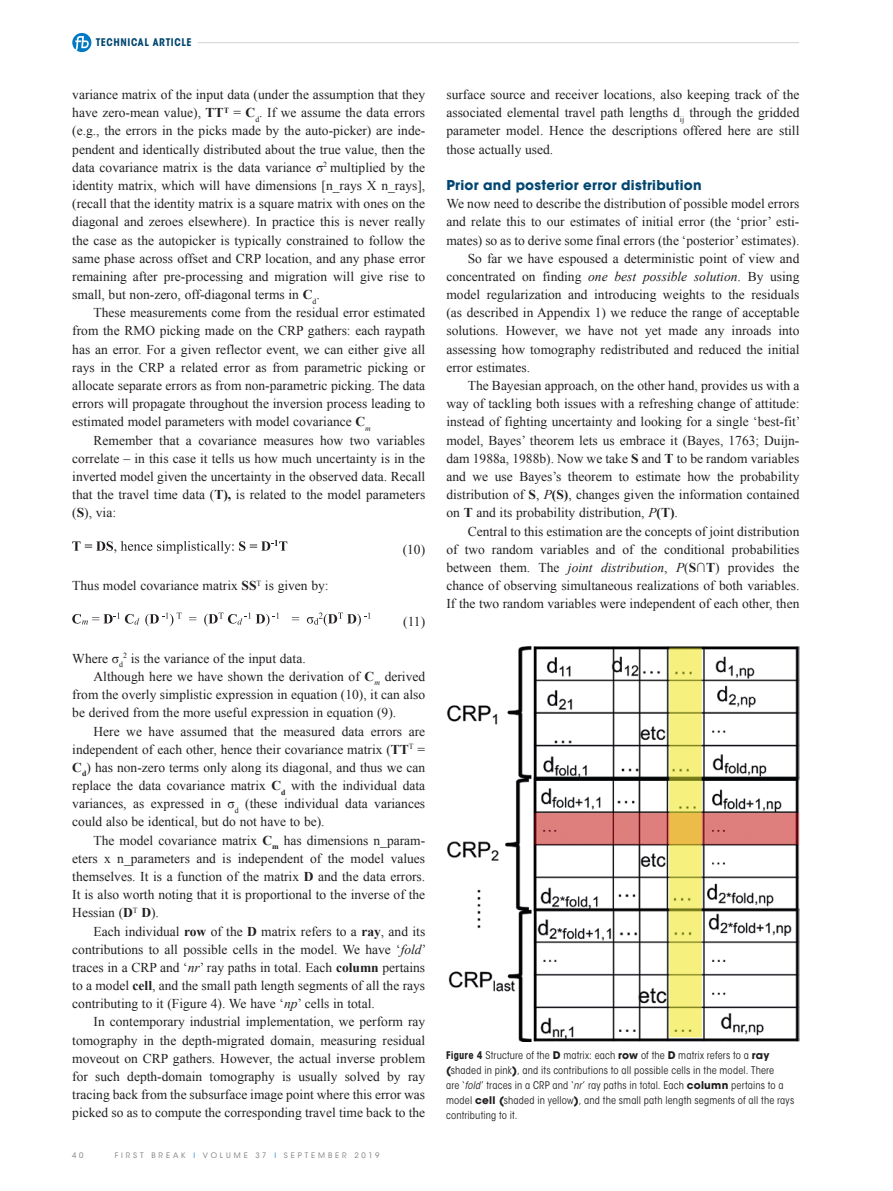
<style>
.page{position:relative;width:893px;height:1191px;background:#fff}
.page>*{position:absolute;margin:0;border:0;box-sizing:border-box;transform-origin:0 0}
.t1{font:13.5px/18.1px "Times New Roman";color:#231f20;text-align:justify}
.t2{font:700 13.5px "ITC Avant Garde Std";letter-spacing:.015em;color:#004670}
.t3{font:condensed 10.5px/15px "ITC Avant Garde Std";letter-spacing:.015em;color:#231f20}
.t4{font:700 condensed 10.5px "ITC Avant Garde Std";letter-spacing:.055em;color:#004670}
.t5{font:7.5px "ITC Avant Garde Std";letter-spacing:.385em;color:#787a7d}
.s1{font-weight:700}
.s2{font-style:italic}
.s3{color:#1c8acb}
.s4{font-weight:700;font-stretch:normal}
</style>
<div class="page">
<hr style="left:198px;top:42px;width:601px;height:1px;background:#d1d2d4">
<svg style="left:72px;top:33px;width:19px;height:19px"></svg>
<svg style="left:72px;top:540px;width:215px;height:13px"></svg>
<svg style="left:72px;top:612px;width:67px;height:12px"></svg>
<svg style="left:145px;top:612px;width:37px;height:14px"></svg>
<svg style="left:189px;top:617px;width:7px;height:3px"></svg>
<svg style="left:204px;top:612px;width:75px;height:14px"></svg>
<svg style="left:292px;top:617px;width:7px;height:3px"></svg>
<svg style="left:307px;top:612px;width:63px;height:14px"></svg>
<img style="left:446px;top:645px;width:353px;height:396px">
<p class="t4" style="left:96px;top:36px;width:98px">TECHNICAL ARTICLE</p>
<p class="t1" style="left:72px;top:85px;width:354px">variance matrix of the input data (under the assumption that they have zero-mean value), <span class="s1">TT</span><sup>T</sup> = <span class="s1">C</span><sub>d</sub>. If we assume the data errors (e.g., the errors in the picks made by the auto-picker) are inde&shy;pendent and identically distributed about the true value, then the data covariance matrix is the data variance σ<sup>2</sup> multiplied by the identity matrix, which will have dimensions [n_rays X n_rays], (recall that the identity matrix is a square matrix with ones on the diagonal and zeroes elsewhere). In practice this is never really the case as the autopicker is typically constrained to follow the same phase across offset and CRP location, and any phase error remaining after pre-processing and migration will give rise to small, but non-zero, off-diagonal terms in <span class="s1">C</span><sub>d</sub>.</p>
<p class="t1" style="left:72px;top:303px;width:354px;text-indent:21px">These measurements come from the residual error estimated from the RMO picking made on the CRP gathers: each raypath has an error. For a given reflector event, we can either give all rays in the CRP a related error as from parametric picking or allocate separate errors as from non-parametric picking. The data errors will propagate throughout the inversion process leading to estimated model parameters with model covariance <span class="s1">C</span><sub>m</sub></p>
<p class="t1" style="left:72px;top:431px;width:354px;text-indent:21px">Remember that a covariance measures how two variables correlate – in this case it tells us how much uncertainty is in the inverted model given the uncertainty in the observed data. Recall that the travel time data (<span class="s1">T),</span> is related to the model parameters (<span class="s1">S</span>), via:</p>
<p class="t1" style="left:403px;top:540px;width:24px">(10)</p>
<p class="t1" style="left:72px;top:576px;width:258px">Thus model covariance matrix <span class="s1">SS</span><sup>T</sup> is given by:</p>
<p class="t1" style="left:403px;top:612px;width:23px">(11)</p>
<p class="t1" style="left:72px;top:649px;width:235px">Where σ<sub>d</sub><sup>2</sup> is the variance of the input data.</p>
<p class="t1" style="left:94px;top:667px;width:333px">Although here we have shown the derivation of <span class="s1">C</span><sub>m</sub> derived</p>
<p class="t1" style="left:72px;top:685px;width:354px">from the overly simplistic expression in equation (10), it can also</p>
<p class="t1" style="left:72px;top:703px;width:325px">be derived from the more useful expression in equation (9).</p>
<p class="t1" style="left:94px;top:721px;width:333px">Here we have assumed that the measured data errors are</p>
<p class="t1" style="left:72px;top:740px;width:354px">independent of each other, hence their covariance matrix (<span class="s1">TT</span><sup>T</sup> =</p>
<p class="t1" style="left:72px;top:758px;width:354px"><span class="s1">C</span><sub>d</sub>) has non-zero terms only along its diagonal, and thus we can</p>
<p class="t1" style="left:72px;top:776px;width:354px">replace the data covariance matrix <span class="s1">C</span><sub>d</sub> with the individual data</p>
<p class="t1" style="left:72px;top:794px;width:354px">variances, as expressed in σ<sub>d</sub> (these individual data variances</p>
<p class="t1" style="left:72px;top:812px;width:254px">could also be identical, but do not have to be).</p>
<p class="t1" style="left:94px;top:830px;width:333px">The model covariance matrix <span class="s1">C</span><sub>m</sub> has dimensions n_param-</p>
<p class="t1" style="left:72px;top:849px;width:354px">eters x n_parameters and is independent of the model values</p>
<p class="t1" style="left:72px;top:867px;width:354px">themselves. It is a function of the matrix <span class="s1">D</span> and the data errors.</p>
<p class="t1" style="left:72px;top:885px;width:354px">It is also worth noting that it is proportional to the inverse of the</p>
<p class="t1" style="left:72px;top:903px;width:88px">Hessian (<span class="s1">D</span><sup>T</sup> <span class="s1">D</span>).</p>
<p class="t1" style="left:94px;top:921px;width:333px">Each individual <span class="s1">row</span> of the <span class="s1">D</span> matrix refers to a <span class="s1">ray</span>, and its</p>
<p class="t1" style="left:72px;top:940px;width:355px">contributions to all possible cells in the model. We have ‘<span class="s2">fold</span>’</p>
<p class="t1" style="left:72px;top:958px;width:354px">traces in a CRP and ‘<span class="s2">nr</span>’ ray paths in total. Each <span class="s1">column</span> pertains</p>
<p class="t1" style="left:72px;top:976px;width:354px">to a model <span class="s1">cell</span>, and the small path length segments of all the rays</p>
<p class="t1" style="left:72px;top:994px;width:304px">contributing to it (Figure 4). We have ‘<span class="s2">np</span>’ cells in total.</p>
<p class="t1" style="left:94px;top:1012px;width:333px">In contemporary industrial implementation, we perform ray</p>
<p class="t1" style="left:72px;top:1030px;width:354px">tomography in the depth-migrated domain, measuring residual</p>
<p class="t1" style="left:72px;top:1049px;width:354px">moveout on CRP gathers. However, the actual inverse problem</p>
<p class="t1" style="left:72px;top:1067px;width:354px">for such depth-domain tomography is usually solved by ray</p>
<p class="t1" style="left:72px;top:1085px;width:354px">tracing back from the subsurface image point where this error was</p>
<p class="t1" style="left:72px;top:1103px;width:354px">picked so as to compute the corresponding travel time back to the</p>
<p class="t5" style="left:72px;top:1151px;width:13px">4 0</p>
<p class="t5" style="left:115px;top:1151px;width:266px">FIRST BREAK <span class="s3">I</span> VOLUME 37 <span class="s3">I</span> SEPTEMBER 2019</p>
<p class="t1" style="left:446px;top:85px;width:354px">surface source and receiver locations, also keeping track of the associated elemental travel path lengths d<sub>ij</sub> through the gridded parameter model. Hence the descriptions offered here are still those actually used.</p>
<p class="t2" style="left:446px;top:176px;width:257px">Prior and posterior error distribution</p>
<p class="t1" style="left:446px;top:194px;width:354px">We now need to describe the distribution of possible model errors</p>
<p class="t1" style="left:446px;top:212px;width:354px">and relate this to our estimates of initial error (the ‘prior’ esti-</p>
<p class="t1" style="left:446px;top:231px;width:354px">mates) so as to derive some final errors (the ‘posterior’ estimates).</p>
<p class="t1" style="left:468px;top:249px;width:333px">So far we have espoused a deterministic point of view and</p>
<p class="t1" style="left:446px;top:267px;width:354px">concentrated on finding <span class="s2">one best possible solution</span>. By using</p>
<p class="t1" style="left:446px;top:285px;width:354px">model regularization and introducing weights to the residuals</p>
<p class="t1" style="left:446px;top:303px;width:354px">(as described in Appendix 1) we reduce the range of acceptable</p>
<p class="t1" style="left:446px;top:322px;width:354px">solutions. However, we have not yet made any inroads into</p>
<p class="t1" style="left:446px;top:340px;width:354px">assessing how tomography redistributed and reduced the initial</p>
<p class="t1" style="left:446px;top:358px;width:85px">error estimates.</p>
<p class="t1" style="left:468px;top:376px;width:333px">The Bayesian approach, on the other hand, provides us with a</p>
<p class="t1" style="left:446px;top:394px;width:354px">way of tackling both issues with a refreshing change of attitude:</p>
<p class="t1" style="left:446px;top:412px;width:355px">instead of fighting uncertainty and looking for a single ‘best-fit’</p>
<p class="t1" style="left:446px;top:431px;width:354px">model, Bayes’ theorem lets us embrace it (Bayes, 1763; Duijn-</p>
<p class="t1" style="left:446px;top:449px;width:354px">dam 1988a, 1988b). Now we take <span class="s1">S</span> and <span class="s1">T</span> to be random variables</p>
<p class="t1" style="left:446px;top:467px;width:354px">and we use Bayes’s theorem to estimate how the probability</p>
<p class="t1" style="left:446px;top:485px;width:354px">distribution of <span class="s1">S</span>, <span class="s2">P</span><span class="s1">(S)</span>, changes given the information contained</p>
<p class="t1" style="left:446px;top:503px;width:233px">on <span class="s1">T</span> and its probability distribution, <span class="s2">P</span><span class="s1">(T)</span>.</p>
<p class="t1" style="left:468px;top:522px;width:333px">Central to this estimation are the concepts of joint distribution</p>
<p class="t1" style="left:446px;top:540px;width:354px">of two random variables and of the conditional probabilities</p>
<p class="t1" style="left:446px;top:558px;width:354px">between them. The <span class="s2">joint distribution</span>, <span class="s2">P</span>(<span class="s1">S</span>∩<span class="s1">T</span>) provides the</p>
<p class="t1" style="left:446px;top:576px;width:354px">chance of observing simultaneous realizations of both variables.</p>
<p class="t1" style="left:446px;top:594px;width:354px">If the two random variables were independent of each other, then</p>
<p class="t3" style="left:446px;top:1047px;width:350px"><span class="s1">Figure 4</span> Structure of the <span class="s4">D</span> matrix: each <span class="s4">row</span> of the <span class="s4">D</span> matrix refers to a <span class="s4">ray (</span>shaded in pink<span class="s4">)</span>, and its contributions to all possible cells in the model. There<br>are ‘<span class="s2">fold</span>’ traces in a CRP and ‘<span class="s2">nr</span>’ ray paths in total. Each <span class="s4">column</span> pertains to a model <span class="s4">cell (</span>shaded in yellow<span class="s4">)</span>, and the small path length segments of all the rays contributing to it.</p>
</div>
